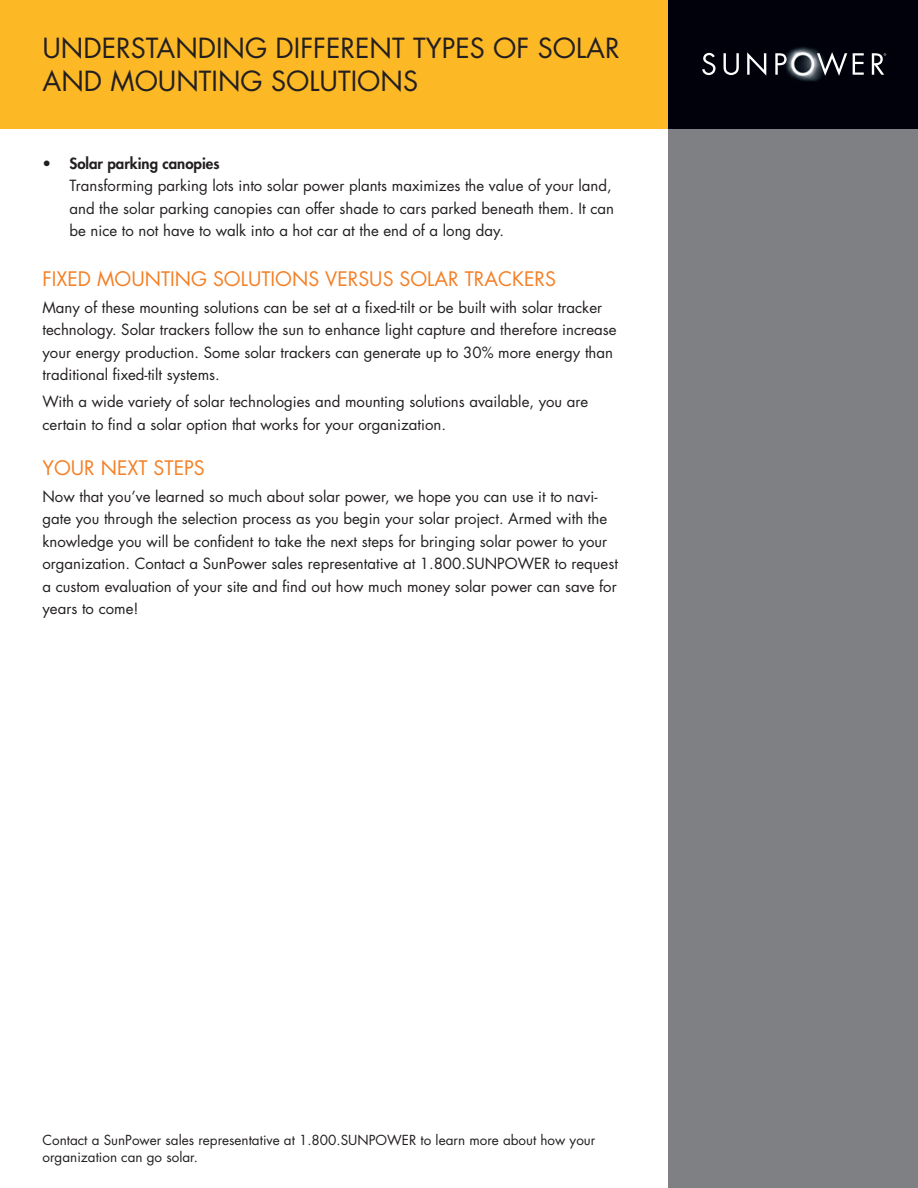
<style>
.page{position:relative;width:918px;height:1188px;background:#fff}
.page>*{position:absolute;margin:0;border:0;box-sizing:border-box;transform-origin:0 0}
.t1{font:27px "Futura";color:#231f20}
.t2{font:19.5px "Futura";color:#f48026}
.t3{font:15px/22.5px "Futura";color:#231f20}
.t4{font:800 15px "Futura";color:#231f20}
.t5{font:13.5px/16.5px "Futura";color:#231f20}
</style>
<div class="page">
<div style="left:668px;top:128px;width:250px;height:1060px;background:#7e8083"></div>
<div style="left:0;top:0;width:669px;height:128px;background:#fcb825"></div>
<div style="left:668px;top:0;width:250px;height:128px;background:#00010a"></div>
<img style="left:708px;top:47px;width:179px;height:35px">
<svg style="left:702px;top:53px;width:14px;height:22px"></svg>
<svg style="left:724px;top:53px;width:15px;height:22px"></svg>
<svg style="left:747px;top:52px;width:19px;height:24px"></svg>
<svg style="left:775px;top:53px;width:12px;height:22px"></svg>
<svg style="left:817px;top:52px;width:30px;height:24px"></svg>
<svg style="left:853px;top:53px;width:11px;height:22px"></svg>
<svg style="left:872px;top:53px;width:14px;height:22px"></svg>
<h1 class="t1" style="left:42px;top:31px;width:76px">Understan</h1>
<h1 class="t1" style="left:198px;top:31px;width:33px">dingDifferent</h1>
<h1 class="t1" style="left:413px;top:31px;width:27px">Typesof</h1>
<h1 class="t1" style="left:538px;top:31px;width:30px">Solar</h1>
<h1 class="t1" style="left:42px;top:64px;width:110px">andMounting</h1>
<h1 class="t1" style="left:271px;top:64px;width:33px">Solutions</h1>
<p class="t4" style="left:42px;top:153px;width:179px">• Solar parking canopies</p>
<p class="t3" style="left:69px;top:175px;width:546px">Transforming parking lots into solar power plants maximizes the value of your land, and the solar parking canopies can offer shade to cars parked beneath them. It can be nice to not have to walk into a hot car at the end of a long day.</p>
<h2 class="t2" style="left:42px;top:266px;width:85px">Fixed Mounting</h2>
<h2 class="t2" style="left:213px;top:266px;width:23px">Solutions</h2>
<h2 class="t2" style="left:325px;top:266px;width:23px">Versus</h2>
<h2 class="t2" style="left:400px;top:266px;width:22px">Solar</h2>
<h2 class="t2" style="left:465px;top:266px;width:22px">Trac</h2>
<h2 class="t2" style="left:512px;top:266px;width:23px">kers</h2>
<p class="t3" style="left:42px;top:296px;width:576px">Many of these mounting solutions can be set at a fixed-tilt or be built with solar tracker technology. Solar trackers follow the sun to enhance light capture and therefore increase your energy production. Some solar trackers can generate up to 30% more energy than traditional fixed-tilt systems.</p>
<p class="t3" style="left:42px;top:391px;width:547px">With a wide variety of solar technologies and mounting solutions available, you are certain to find a solar option that works for your organization.</p>
<h2 class="t2" style="left:42px;top:455px;width:23px">Your</h2>
<h2 class="t2" style="left:101px;top:455px;width:25px">Next</h2>
<h2 class="t2" style="left:154px;top:455px;width:22px">Steps</h2>
<p class="t3" style="left:42px;top:485px;width:577px">Now that you’ve learned so much about solar power, we hope you can use it to navi&shy;gate you through the selection process as you begin your solar project. Armed with the knowledge you will be confident to take the next steps for bringing solar power to your organization. Contact a SunPower sales representative at 1.800.SUNPOWER to request a custom evaluation of your site and find out how much money solar power can save for years to come!</p>
<p class="t5" style="left:42px;top:1132px;width:554px">Contact a SunPower sales representative at 1.800.SUNPOWER to learn more about how your organization can go solar.</p>
</div>
